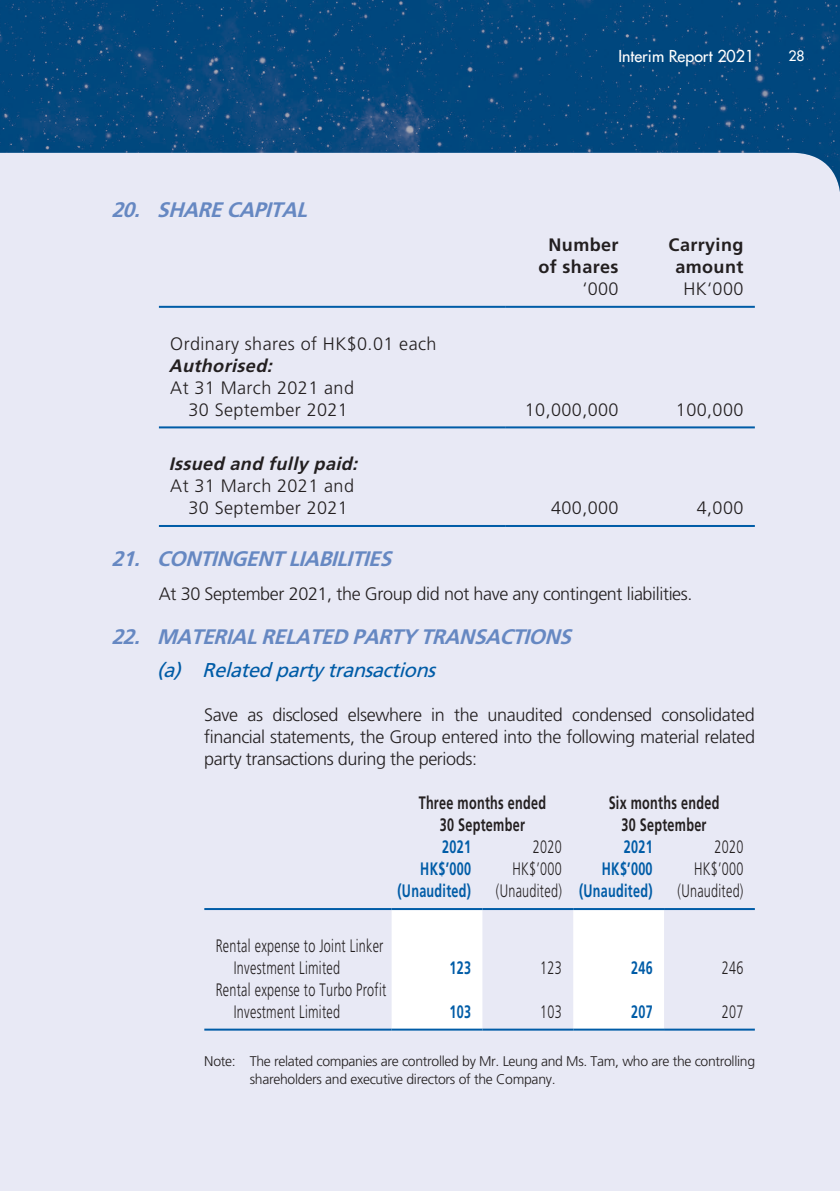
<style>
.page{position:relative;width:840px;height:1191px;background:#fff}
.page>*{position:absolute;margin:0;border:0;box-sizing:border-box;transform-origin:0 0}
.t1{font:italic 700 21px "Frutiger LT Std";color:#6688c2}
.t2{font:italic 20px "Frutiger LT Std";color:#005ca7}
.t3{font:300 18px/22px "Frutiger LT Std";letter-spacing:-.02em;color:#231f20}
.t4{font:300 18px/22px "Frutiger LT Std";letter-spacing:.02em;color:#231f20;scale:.7 1}
.t5{font:300 18px "Frutiger LT Std";letter-spacing:.02em;color:#231f20}
.t6{font:700 18px/22px "Frutiger LT Std";letter-spacing:.02em;color:#231f20;text-align:center;scale:.7 1}
.t7{font:700 18px "Frutiger LT Std";letter-spacing:.02em;color:#005ca7;scale:.7 1}
.t8{font:italic 700 18px "Frutiger LT Std";color:#231f20}
.t9{font:700 18px/22px "Frutiger LT Std";letter-spacing:.02em;color:#231f20;text-align:center}
.t10{font:500 16px "Futura Std";color:#fff}
.t11{font:300 14px "Frutiger LT Std";letter-spacing:-.025em;color:#231f20}
.t12{font:500 14px "Futura Std";color:#fff}
.s1{font-weight:700;color:#005ca7}
</style>
<div class="page">
<div style="left:0;top:13px;width:839px;height:1178px;background:#e8e9f5"></div>
<svg style="left:0;top:0;width:839px;height:187px;fill:#00487e"></svg>
<hr style="left:159px;top:306px;width:346px;height:2px;background:#005ca7">
<hr style="left:505px;top:306px;width:124px;height:2px;background:#005ca7">
<hr style="left:629px;top:306px;width:125px;height:2px;background:#005ca7">
<hr style="left:159px;top:426px;width:346px;height:2px;background:#005ca7">
<hr style="left:505px;top:426px;width:124px;height:2px;background:#005ca7">
<hr style="left:629px;top:426px;width:125px;height:2px;background:#005ca7">
<hr style="left:159px;top:525px;width:346px;height:2px;background:#005ca7">
<hr style="left:505px;top:525px;width:124px;height:2px;background:#005ca7">
<hr style="left:629px;top:525px;width:125px;height:2px;background:#005ca7">
<svg style="left:392px;top:910px;width:271px;height:118px"></svg>
<hr style="left:204px;top:908px;width:187px;height:2px;background:#005ca7">
<hr style="left:391px;top:908px;width:91px;height:2px;background:#005ca7">
<hr style="left:482px;top:908px;width:91px;height:2px;background:#005ca7">
<hr style="left:573px;top:908px;width:90px;height:2px;background:#005ca7">
<hr style="left:663px;top:908px;width:91px;height:2px;background:#005ca7">
<hr style="left:204px;top:1028px;width:187px;height:2px;background:#005ca7">
<hr style="left:391px;top:1028px;width:91px;height:2px;background:#005ca7">
<hr style="left:482px;top:1028px;width:91px;height:2px;background:#005ca7">
<hr style="left:573px;top:1028px;width:90px;height:2px;background:#005ca7">
<hr style="left:663px;top:1028px;width:91px;height:2px;background:#005ca7">
<p class="t10" style="left:618px;top:46px;width:137px">Interim Report 2021</p>
<p class="t12" style="left:788px;top:47px;width:18px">28</p>
<p class="t1" style="left:111px;top:198px;width:36px">20.</p>
<p class="t1" style="left:111px;top:547px;width:36px">21.</p>
<p class="t1" style="left:111px;top:624px;width:36px">22.</p>
<p class="t1" style="left:157px;top:198px;width:158px">SHARE CAPITAL</p>
<p class="t5" style="left:170px;top:333px;width:267px">Ordinary shares of HK$0.01 each</p>
<p class="t8" style="left:266px;top:355px;width:11px">:</p>
<p class="t8" style="left:168px;top:355px;width:104px">Authorised</p>
<p class="t5" style="left:170px;top:377px;width:185px">At 31 March 2021 and</p>
<p class="t5" style="left:188px;top:399px;width:161px">30 September 2021</p>
<p class="t8" style="left:168px;top:453px;width:189px">Issued and fully paid</p>
<p class="t5" style="left:170px;top:476px;width:185px">At 31 March 2021 and</p>
<p class="t8" style="left:352px;top:453px;width:11px">:</p>
<p class="t5" style="left:188px;top:498px;width:161px">30 September 2021</p>
<p class="t1" style="left:157px;top:547px;width:242px">CONTINGENT LIABILITIES</p>
<p class="t9" style="left:538px;top:234px;width:82px">Number of shares</p>
<p class="t9" style="left:668px;top:234px;width:76px">Carrying amount</p>
<p class="t5" style="left:683px;top:278px;width:62px">HK’000</p>
<p class="t5" style="left:582px;top:278px;width:38px">‘000</p>
<p class="t5" style="left:524px;top:399px;width:95px">10,000,000</p>
<p class="t5" style="left:551px;top:498px;width:69px">400,000</p>
<p class="t5" style="left:675px;top:399px;width:69px">100,000</p>
<p class="t5" style="left:696px;top:498px;width:48px">4,000</p>
<p class="t3" style="left:159px;top:583px;width:535px">At 30 September 2021, the Group did not have any contingent liabilities.</p>
<p class="t1" style="left:157px;top:624px;width:422px">MATERIAL RELATED PARTY TRANSACTIONS</p>
<p class="t2" style="left:157px;top:658px;width:25px">a(</p>
<p class="t2" style="left:174px;top:658px;width:15px">)</p>
<p class="t2" style="left:202px;top:658px;width:240px">Related party transactions</p>
<p class="t3" style="left:272px;top:704px;width:68px">disclosed</p>
<p class="t3" style="left:347px;top:704px;width:76px">elsewhere</p>
<p class="t5" style="left:454px;top:704px;width:26px">the</p>
<p class="t3" style="left:487px;top:704px;width:77px">unaudited</p>
<p class="t3" style="left:571px;top:704px;width:82px">condensed</p>
<p class="t3" style="left:661px;top:704px;width:95px">consolidated</p>
<p class="t5" style="left:431px;top:704px;width:15px">in</p>
<p class="t3" style="left:204px;top:704px;width:552px">Save<br>financial statements, the Group entered into the following material related party transactions during the periods:</p>
<p class="t6" style="left:418px;top:792px;width:183px">Three months ended<br>30 September</p>
<p class="t6" style="left:608px;top:792px;width:159px">Six months ended<br>30 September</p>
<p class="t4" style="left:714px;top:836px;width:43px">2020</p>
<p class="t5" style="left:247px;top:704px;width:17px">as</p>
<p class="t7" style="left:442px;top:836px;width:43px">2021</p>
<p class="t7" style="left:623px;top:836px;width:43px">2021</p>
<p class="t4" style="left:532px;top:836px;width:43px">2020</p>
<p class="t7" style="left:420px;top:858px;width:74px">HK ’$ 000</p>
<p class="t7" style="left:397px;top:880px;width:106px">(Unaudited)</p>
<p class="t4" style="left:215px;top:934px;width:241px">Rental expense to Joint Linker</p>
<p class="t4" style="left:215px;top:956px;width:245px;text-indent:18px">Investment Limited<br>Rental expense to Turbo Profit</p>
<p class="t7" style="left:449px;top:957px;width:32px">123</p>
<p class="t4" style="left:512px;top:858px;width:72px">HK ’$ 000</p>
<p class="t7" style="left:601px;top:858px;width:74px">HK ’$ 000</p>
<p class="t4" style="left:495px;top:880px;width:225px">(Unaudited) <span class="s1">(Unaudited)</span></p>
<p class="t4" style="left:540px;top:956px;width:32px">123</p>
<p class="t7" style="left:630px;top:957px;width:32px">246</p>
<p class="t4" style="left:693px;top:858px;width:72px">HK ‘$ 000</p>
<p class="t4" style="left:677px;top:880px;width:95px">(Unaudited(</p>
<p class="t4" style="left:721px;top:956px;width:32px">246</p>
<p class="t4" style="left:234px;top:1000px;width:153px">Investment Limited</p>
<p class="t11" style="left:249px;top:1053px;width:506px">The related companies are controlled by Mr. Leung and Ms. Tam, who are the controlling</p>
<p class="t7" style="left:449px;top:1001px;width:32px">103</p>
<p class="t7" style="left:630px;top:1001px;width:32px">207</p>
<p class="t4" style="left:540px;top:1000px;width:32px">103</p>
<p class="t4" style="left:721px;top:1000px;width:32px">207</p>
<p class="t11" style="left:204px;top:1053px;width:33px">Note:</p>
<p class="t11" style="left:249px;top:1071px;width:307px">shareholders and executive directors of the Company.</p>
</div>
